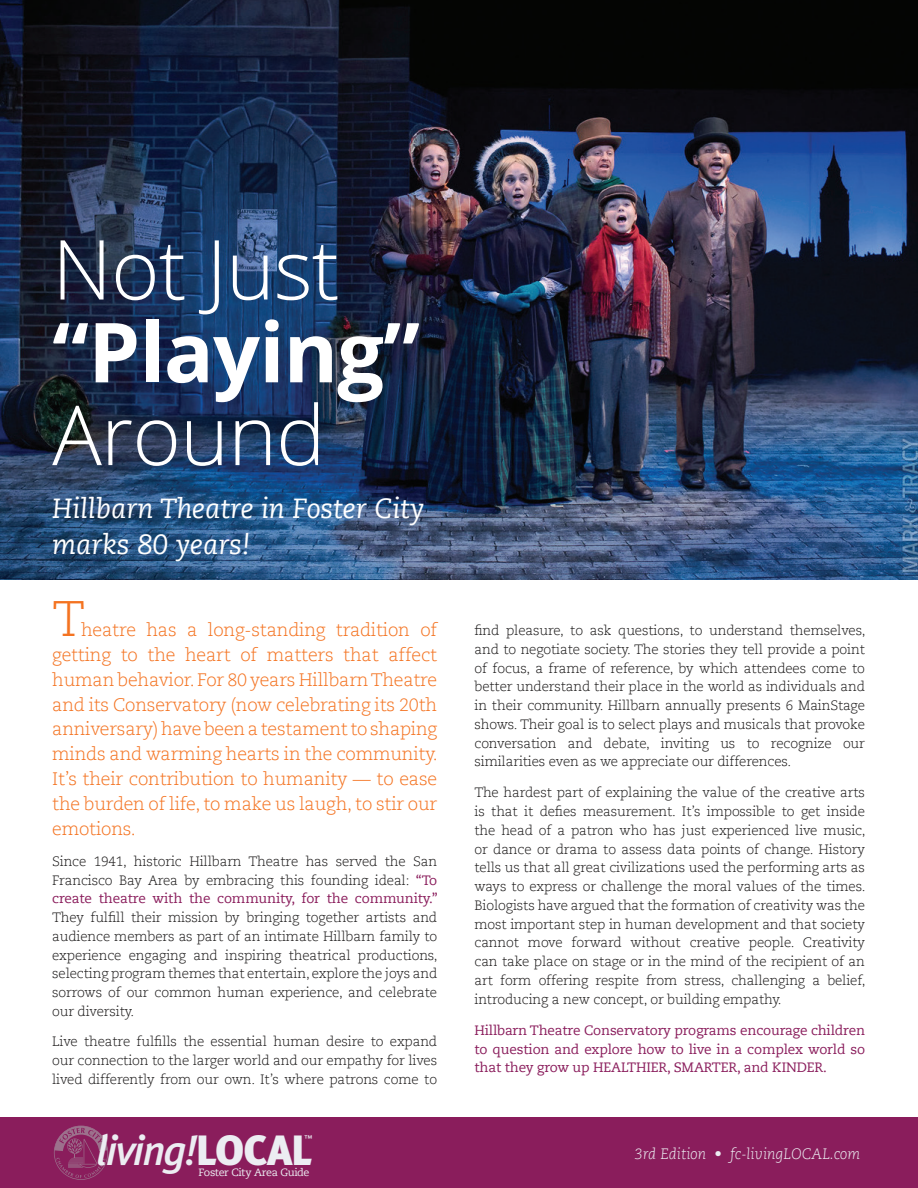
<style>
.page{position:relative;width:918px;height:1188px;background:#fff}
.page>*{position:absolute;margin:0;border:0;box-sizing:border-box;transform-origin:0 0}
.intro_14_meadow{font:300 82.8px/82.8px "Open Sans";letter-spacing:-.01em;color:#fff}
.intro_14_meadow-2{font:300 49.65px "Caecilia LT Std";color:#f47321}
.t1{font:italic 42.3px "Meta Medium LF";letter-spacing:-.045em;color:#ecedf2}
.retail_title{font:italic 27.6px/35.8px "Caecilia LT Std";color:#fff}
.intro_14_meadow-3{font:300 18px/24.9px "Caecilia LT Std";letter-spacing:-.01em;color:#f47321;text-align:justify}
.t2{font:italic 300 15px "Caecilia LT Std";color:#ecedf2}
.article_text{font:300 13.5px/18.8px "Caecilia LT Std";letter-spacing:-.01em;color:#1b1919;text-align:justify}
.article_text-2{font:13.5px/18.8px "Caecilia LT Std";letter-spacing:-.01em;color:#8a1d5c;text-align:justify}
.t3{font:10.5px "Caecilia LT Std";letter-spacing:-.04em;color:#ecedf2}
.t4{font:8.1px "Meta Medium LF Caps";color:#ecedf2}
.s1{font-weight:700}
.s2{font-weight:400;color:#8a1d5c}
.s3{font-family:"Meta Black LF Caps";font-style:normal}
</style>
<div class="page">
<div style="left:0;top:1117px;width:918px;height:71px;background:#8a1d5c"></div>
<svg style="left:54px;top:1126px;width:54px;height:54px"></svg>
<img style="left:0;top:0;width:918px;height:580px">
<p class="intro_14_meadow" style="left:52px;top:226px;width:369px">Not Just <span class="s1">“Playing”<br></span>Around</p>
<p class="retail_title" style="left:52px;top:491px;width:374px">Hillbarn Theatre in Foster City marks 80 years!</p>
<p class="intro_14_meadow-2" style="left:52px;top:591px;width:35px">T</p>
<p class="intro_14_meadow-3" style="left:52px;top:618px;width:387px;text-indent:29px">heatre has a long-standing tradition of getting to the heart of matters that affect human behavior. For 80 years Hillbarn Theatre and its Conservatory (now celebrating its 20th anniversary) have been a testament to shaping minds and warming hearts in the community.<br>It’s their contribution to humanity — to ease the burden of life, to make us laugh, to stir our emotions.</p>
<p class="article_text" style="left:52px;top:852px;width:387px">Since 1941, historic Hillbarn Theatre has served the San Francisco Bay Area by embracing this founding ideal: <span class="s2">“To create theatre with the community, for the community.” </span>They fulfill their mission by bringing together artists and audience members as part of an intimate Hillbarn family to experience engaging and inspiring theatrical productions, selecting program themes that entertain, explore the joys and sorrows of our common human experience, and celebrate our diversity.</p>
<p class="article_text" style="left:52px;top:1032px;width:387px">Live theatre fulfills the essential human desire to expand our connection to the larger world and our empathy for lives lived differently from our own. It’s where patrons come to</p>
<h3 class="t1" style="left:96px;top:1125px;width:217px">living!<span class="s3">LOCAL</span></h3>
<p class="t4" style="left:304px;top:1134px;width:9px">™</p>
<p class="t3" style="left:199px;top:1166px;width:112px">Foster City Area Guide</p>
<p class="article_text" style="left:474px;top:621px;width:393px">find pleasure, to ask questions, to understand themselves, and to negotiate society. The stories they tell provide a point of focus, a frame of reference, by which attendees come to better understand their place in the world as individuals and in their community. Hillbarn annually presents 6 MainStage shows. Their goal is to select plays and musicals that provoke conversation and debate, inviting us to recognize our similarities even as we appreciate our differences.</p>
<p class="article_text" style="left:474px;top:784px;width:393px">The hardest part of explaining the value of the creative arts is that it defies measurement. It’s impossible to get inside the head of a patron who has just experienced live music, or dance or drama to assess data points of change. History tells us that all great civilizations used the performing arts as ways to express or challenge the moral values of the times.<br>Biologists have argued that the formation of creativity was the most important step in human development and that society cannot move forward without creative people. Creativity can take place on stage or in the mind of the recipient of an art form offering respite from stress, challenging a belief, introducing a new concept, or building empathy.</p>
<p class="article_text-2" style="left:474px;top:1021px;width:392px">Hillbarn Theatre Conservatory programs encourage children to question and explore how to live in a complex world so that they grow up HEALTHIER, SMARTER, and KINDER.</p>
<p class="t2" style="left:635px;top:1145px;width:227px">3rd Edition • fc-livingLOCAL.com</p>
</div>
